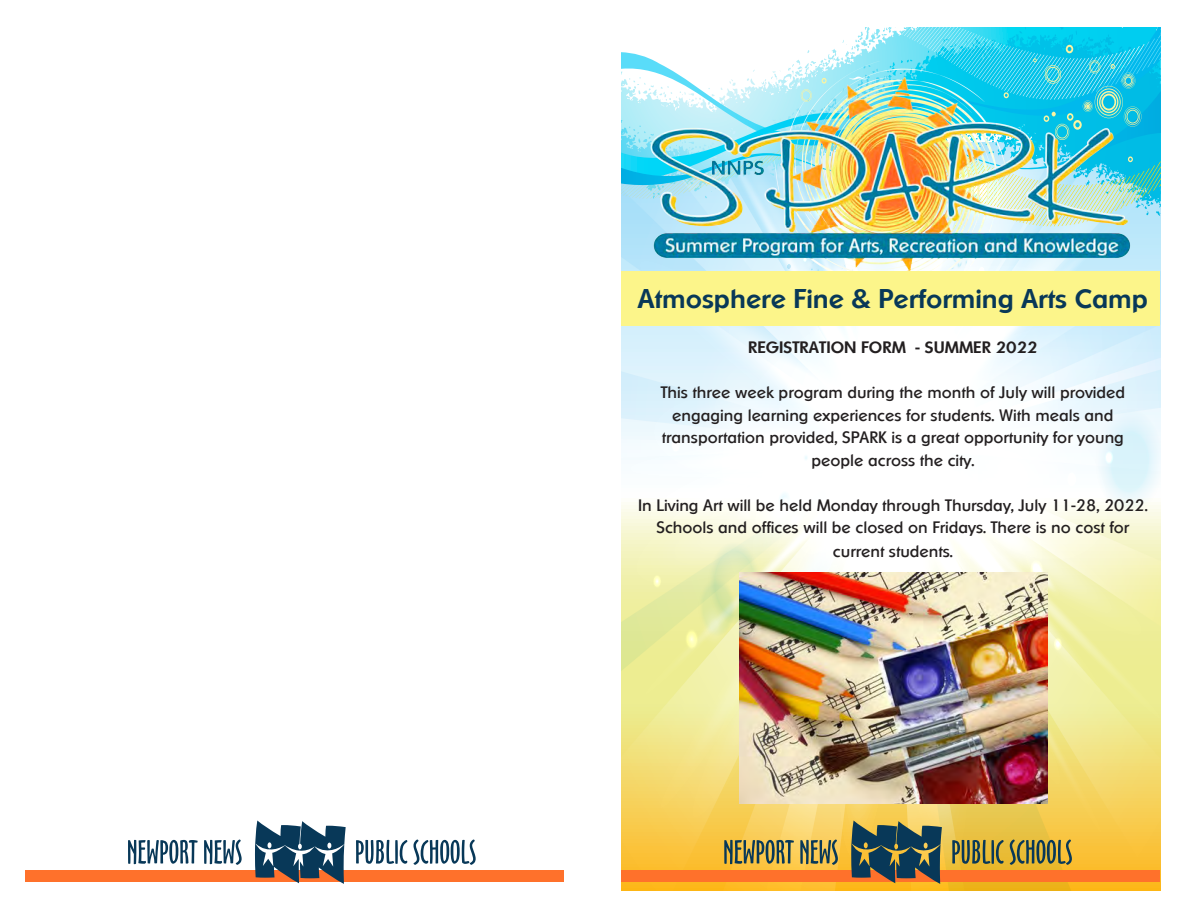
<style>
.page{position:relative;width:1188px;height:918px;background:#fff}
.page>*{position:absolute;margin:0;border:0;box-sizing:border-box;transform-origin:0 0}
.t1{font:700 27px "Sharnay";color:#083858}
.t2{font:16.5px/22.5px "Sharnay";color:#231f20;text-align:center}
.t3{font:700 16.5px "Sharnay";color:#231f20}
</style>
<div class="page">
<img style="left:621px;top:27px;width:540px;height:864px">
<div style="left:26px;top:870px;width:538px;height:12px;background:#ff712b"></div>
<svg style="left:255px;top:820px;width:91px;height:64px"></svg>
<svg style="left:128px;top:840px;width:70px;height:24px"></svg>
<svg style="left:204px;top:840px;width:38px;height:25px"></svg>
<svg style="left:356px;top:840px;width:51px;height:24px"></svg>
<svg style="left:413px;top:840px;width:63px;height:25px"></svg>
<img style="left:739px;top:572px;width:309px;height:232px">
<p class="t1" style="left:638px;top:283px;width:512px">Atmosphere Fine &amp; Performing Arts Camp</p>
<p class="t3" style="left:748px;top:338px;width:291px">REGISTRATION FORM - SUMMER 2022</p>
<p class="t2" style="left:661px;top:381px;width:466px">This three week program during the month of July will provided</p>
<p class="t2" style="left:672px;top:404px;width:443px">engaging learning experiences for students. With meals and</p>
<p class="t2" style="left:662px;top:426px;width:463px">transportation provided, SPARK is a great opportunity for young</p>
<p class="t2" style="left:812px;top:449px;width:164px">people across the city.</p>
<p class="t2" style="left:638px;top:494px;width:511px">In Living Art will be held Monday through Thursday, July 11-28, 2022.<br>Schools and offices will be closed on Fridays. There is no cost for</p>
<p class="t2" style="left:833px;top:540px;width:121px">current students.</p>
</div>
